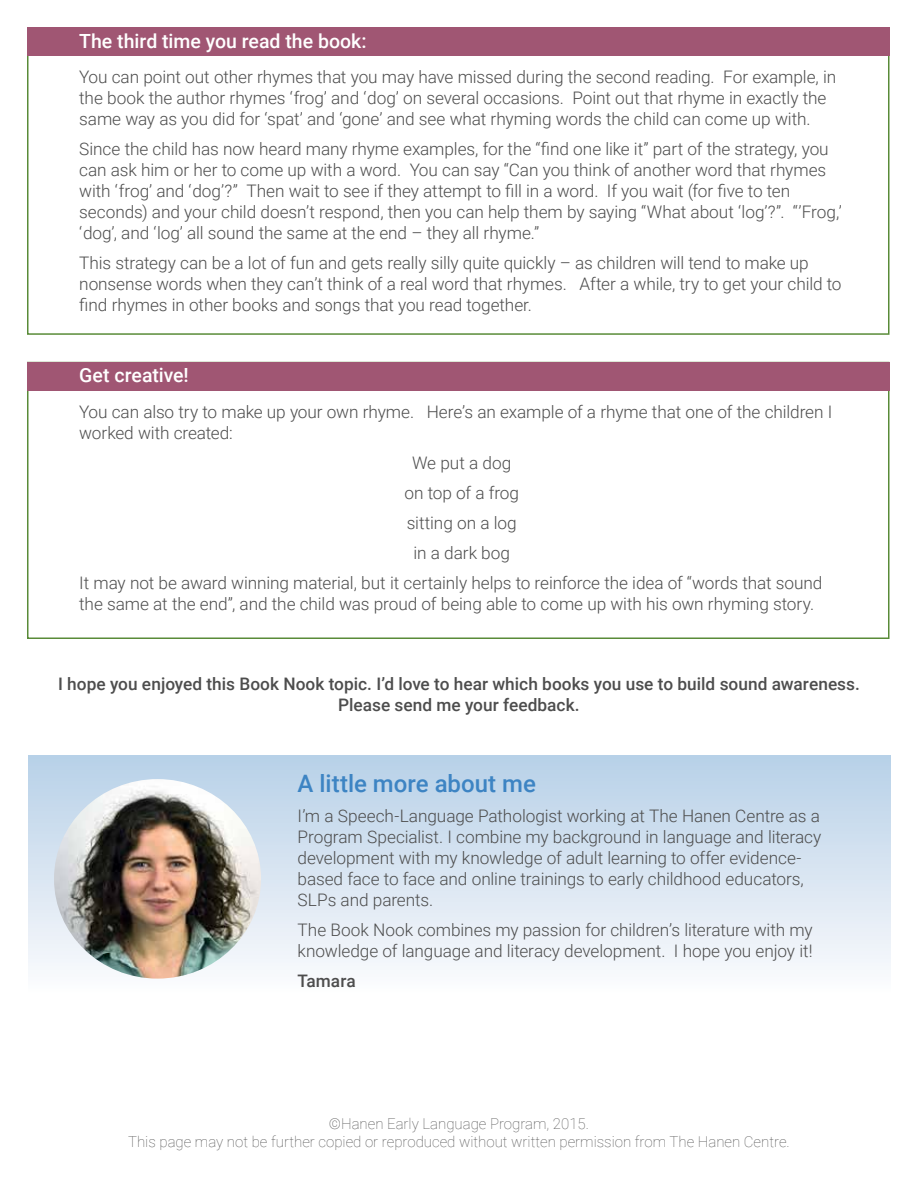
<style>
.page{position:relative;width:918px;height:1188px;background:#fff}
.page>*{position:absolute;margin:0;border:0;box-sizing:border-box;transform-origin:0 0}
.t1{font:500 24px "Roboto";color:#3d84c3}
.t2{font:500 19.5px "Roboto";color:#fff}
.t3{font:300 17.25px/21px "Roboto";letter-spacing:-.005em;color:#4d4d4d}
.t4{font:500 17.25px/21px "Roboto";color:#4d4d4d;text-align:center}
.t5{font:100 15px/18px "Roboto";color:#4d4d4d;text-align:center}
</style>
<div class="page">
<div style="left:27px;top:27px;width:863px;height:29px;background:#a05673"></div>
<div style="left:27px;top:362px;width:863px;height:28px;background:#a05673"></div>
<div style="left:28px;top:756px;width:863px;height:237px;background:linear-gradient(to bottom,#b7d0e7,#fcfcfd)"></div>
<img style="left:54px;top:779px;width:207px;height:200px">
<p class="t2" style="left:79px;top:27px;width:289px">The third time you read the book:</p>
<p class="t3" style="left:79px;top:66px;width:759px">You can point out other rhymes that you may have missed during the second reading. For example, in the book the author rhymes ‘frog’ and ‘dog’ on several occasions. Point out that rhyme in exactly the same way as you did for ‘spat’ and ‘gone’ and see what rhyming words the child can come up with.</p>
<p class="t3" style="left:79px;top:138px;width:764px">Since the child has now heard many rhyme examples, for the “find one like it” part of the strategy, you can ask him or her to come up with a word. You can say “Can you think of another word that rhymes with ‘frog’ and ‘dog’?” Then wait to see if they attempt to fill in a word. If you wait (for five to ten seconds) and your child doesn’t respond, then you can help them by saying “What about ‘log’?”. “’Frog,’ ‘dog’, and ‘log’ all sound the same at the end – they all rhyme.”</p>
<p class="t3" style="left:79px;top:252px;width:764px">This strategy can be a lot of fun and gets really silly quite quickly – as children will tend to make up nonsense words when they can’t think of a real word that rhymes. After a while, try to get your child to find rhymes in other books and songs that you read together.</p>
<p class="t2" style="left:79px;top:362px;width:111px">Get creative!</p>
<p class="t3" style="left:79px;top:401px;width:755px">You can also try to make up your own rhyme. Here’s an example of a rhyme that one of the children I worked with created:</p>
<p class="t3" style="left:412px;top:452px;width:101px">We put a dog</p>
<p class="t3" style="left:404px;top:482px;width:116px">on top of a frog</p>
<p class="t3" style="left:407px;top:512px;width:112px">sitting on a log</p>
<p class="t3" style="left:413px;top:542px;width:98px">in a dark bog</p>
<p class="t3" style="left:79px;top:572px;width:745px">It may not be award winning material, but it certainly helps to reinforce the idea of “words that sound</p>
<p class="t3" style="left:79px;top:593px;width:736px">the same at the end”, and the child was proud of being able to come up with his own rhyming story.</p>
<p class="t4" style="left:58px;top:672px;width:803px">I hope you enjoyed this Book Nook topic. I’d love to hear which books you use to build sound awareness.<br>Please send me your feedback.</p>
<h1 class="t1" style="left:298px;top:767px;width:240px">A little more about me</h1>
<p class="t3" style="left:298px;top:805px;width:525px">I’m a Speech-Language Pathologist working at The Hanen Centre as a Program Specialist. I combine my background in language and literacy development with my knowledge of adult learning to offer evidence&shy;based face to face and online trainings to early childhood educators, SLPs and parents.</p>
<p class="t3" style="left:298px;top:919px;width:517px">The Book Nook combines my passion for children’s literature with my knowledge of language and literacy development. I hope you enjoy it!</p>
<p class="t4" style="left:298px;top:970px;width:60px">Tamara</p>
<p class="t5" style="left:128px;top:1114px;width:663px">©Hanen Early Language Program, 2015.<br>This page may not be further copied or reproduced without written permission from The Hanen Centre.</p>
</div>
